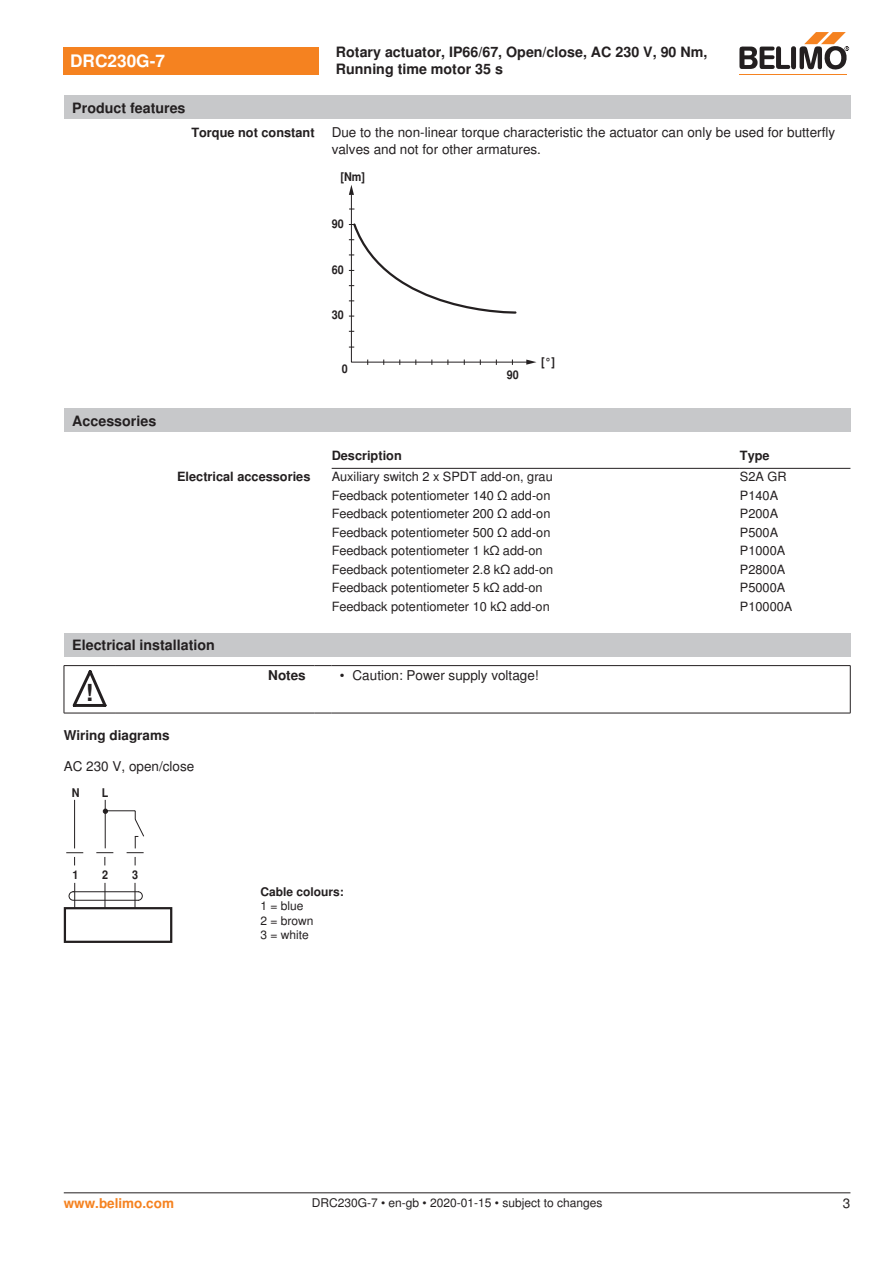
<style>
.page{position:relative;width:893px;height:1263px;background:#fff}
.page>*{position:absolute;margin:0;border:0;box-sizing:border-box;transform-origin:0 0}
.t1{font:700 23.55px "Nimbus Sans BEL";color:#231f20}
.t2{font:700 17.25px "Nimbus Sans BEL";color:#fff}
.t3{font:700 14.25px/17.1px "Nimbus Sans BEL";color:#231f20}
.Bulletpoints{font:13.5px/16.2px "Nimbus Sans BEL";color:#231f20}
.Tabellenkopf_rechtsb{font:700 13.5px "Nimbus Sans BEL";color:#231f20}
.Anschluss_Schema_Bas{font:13.5px "Nimbus Sans BEL";color:#231f20}
.t4{font:700 13.5px "Nimbus Sans BEL";color:#f58220}
.Rechtsbündig_Footer{font:13.5px "Nimbus Sans BEL";color:#231f20}
.Tabellentext_1mm{font:12.75px "Nimbus Sans BEL";color:#231f20}
.Tabellenkopf_rechtsb-2{font:700 12.75px "Nimbus Sans BEL";color:#231f20}
.Rechtsbündig{font:700 12.75px "Nimbus Sans BEL";color:#231f20}
.Tabellenkopf{font:700 12.75px "Nimbus Sans BEL";color:#231f20}
.Footer_EU_center{font:12px "Nimbus Sans BEL";color:#231f20}
.t5{font:700 12px "Nimbus Sans BEL";color:#231f20;scale:.9 1}
.Legende{font:12px/14.4px "Nimbus Sans BEL";color:#231f20}
.Anschluss_Schema_Bas-2{font:700 12px "Nimbus Sans BEL";color:#231f20}
</style>
<div class="page">
<svg style="left:349px;top:185px;width:187px;height:180px"></svg>
<div style="left:64px;top:409px;width:786px;height:23px;background:#c7c8ca"></div>
<hr style="left:332px;top:468px;width:408px;height:1px;background:#231f20">
<hr style="left:740px;top:468px;width:110px;height:1px;background:#231f20">
<div style="left:64px;top:634px;width:786px;height:23px;background:#c7c8ca"></div>
<hr style="left:64px;top:666px;width:1px;height:47px;background:#231f20">
<hr style="left:850px;top:666px;width:1px;height:47px;background:#231f20">
<hr style="left:64px;top:665px;width:51px;height:1px;background:#231f20">
<hr style="left:115px;top:665px;width:199px;height:1px;background:#231f20">
<svg style="left:314px;top:665px;width:17px;height:1px"></svg>
<hr style="left:331px;top:665px;width:519px;height:1px;background:#231f20">
<hr style="left:64px;top:713px;width:51px;height:1px;background:#231f20">
<hr style="left:115px;top:713px;width:199px;height:1px;background:#231f20">
<svg style="left:314px;top:713px;width:17px;height:1px"></svg>
<hr style="left:331px;top:713px;width:519px;height:1px;background:#231f20">
<svg style="left:73px;top:670px;width:34px;height:37px"></svg>
<div style="left:64px;top:907px;width:108px;height:36px;border:2px solid #231f20"></div>
<svg style="left:66px;top:799px;width:79px;height:109px"></svg>
<div style="left:64px;top:47px;width:255px;height:27px;background:#f58220"></div>
<hr style="left:739px;top:74px;width:107px;height:1px;background:#f58220">
<svg style="left:739px;top:32px;width:110px;height:38px"></svg>
<div style="left:64px;top:96px;width:786px;height:23px;background:#c7c8ca"></div>
<hr style="left:64px;top:1192px;width:786px;height:1px;background:#231f20">
<p class="t2" style="left:70px;top:51px;width:96px">DRC230G-7</p>
<p class="t3" style="left:336px;top:44px;width:373px">Rotary actuator, IP66/67, Open/close, AC 230 V, 90 Nm,<br>Running time motor 35 s</p>
<p class="t3" style="left:72px;top:100px;width:115px">Product features</p>
<p class="Rechtsbündig" style="left:191px;top:125px;width:125px">Torque not constant</p>
<p class="Bulletpoints" style="left:332px;top:125px;width:505px">Due to the non-linear torque characteristic the actuator can only be used for butterfly valves and not for other armatures.</p>
<p class="t5" style="left:340px;top:172px;width:29px">[Nm]</p>
<p class="t5" style="left:332px;top:219px;width:15px">90</p>
<p class="t5" style="left:332px;top:265px;width:15px">60</p>
<p class="t3" style="left:72px;top:413px;width:85px">Accessories</p>
<p class="t5" style="left:332px;top:310px;width:15px">30</p>
<p class="t5" style="left:342px;top:364px;width:8px">0</p>
<p class="t5" style="left:507px;top:371px;width:15px">90</p>
<p class="t5" style="left:541px;top:357px;width:17px">[°]</p>
<p class="Tabellenkopf" style="left:332px;top:448px;width:72px">Description</p>
<p class="Tabellenkopf" style="left:740px;top:448px;width:31px">Type</p>
<p class="Tabellenkopf_rechtsb-2" style="left:177px;top:469px;width:135px">Electrical accessories</p>
<p class="Tabellentext_1mm" style="left:332px;top:469px;width:223px">Auxiliary switch 2 x SPDT add-on, grau</p>
<p class="Tabellentext_1mm" style="left:740px;top:469px;width:48px">S2A GR</p>
<p class="Tabellentext_1mm" style="left:332px;top:488px;width:220px">Feedback potentiometer 140 Ω add-on</p>
<p class="Tabellentext_1mm" style="left:740px;top:488px;width:40px">P140A</p>
<p class="Tabellentext_1mm" style="left:332px;top:506px;width:220px">Feedback potentiometer 200 Ω add-on</p>
<p class="Tabellentext_1mm" style="left:740px;top:506px;width:40px">P200A</p>
<p class="Tabellentext_1mm" style="left:332px;top:525px;width:220px">Feedback potentiometer 500 Ω add-on</p>
<p class="Tabellentext_1mm" style="left:740px;top:525px;width:40px">P500A</p>
<p class="Tabellentext_1mm" style="left:332px;top:543px;width:212px">Feedback potentiometer 1 kΩ add-on</p>
<p class="Tabellentext_1mm" style="left:740px;top:543px;width:47px">P1000A</p>
<p class="Tabellentext_1mm" style="left:332px;top:562px;width:223px">Feedback potentiometer 2.8 kΩ add-on</p>
<p class="Tabellentext_1mm" style="left:740px;top:562px;width:47px">P2800A</p>
<p class="Tabellentext_1mm" style="left:332px;top:580px;width:212px">Feedback potentiometer 5 kΩ add-on</p>
<p class="Tabellentext_1mm" style="left:740px;top:580px;width:47px">P5000A</p>
<p class="Tabellentext_1mm" style="left:332px;top:599px;width:220px">Feedback potentiometer 10 kΩ add-on</p>
<p class="Tabellentext_1mm" style="left:740px;top:599px;width:54px">P10000A</p>
<p class="t3" style="left:72px;top:637px;width:144px">Electrical installation</p>
<p class="t1" style="left:86px;top:678px;width:9px">!</p>
<p class="Tabellenkopf_rechtsb" style="left:268px;top:667px;width:39px">Notes</p>
<p class="Bulletpoints" style="left:340px;top:667px;width:200px">• Caution: Power supply voltage!</p>
<p class="Tabellenkopf_rechtsb" style="left:64px;top:727px;width:107px">Wiring diagrams</p>
<p class="Anschluss_Schema_Bas" style="left:64px;top:758px;width:132px">AC 230 V, open/close</p>
<p class="t5" style="left:72px;top:788px;width:10px">N</p>
<p class="t5" style="left:102px;top:788px;width:9px">L</p>
<p class="t5" style="left:72px;top:870px;width:8px">1</p>
<p class="t5" style="left:102px;top:870px;width:8px">2</p>
<p class="t5" style="left:132px;top:870px;width:8px">3</p>
<p class="Anschluss_Schema_Bas-2" style="left:260px;top:884px;width:85px">Cable colours:</p>
<p class="Legende" style="left:260px;top:899px;width:55px">1 = blue<br>2 = brown<br>3 = white</p>
<p class="t4" style="left:64px;top:1195px;width:112px">www.belimo.com</p>
<p class="Footer_EU_center" style="left:312px;top:1196px;width:292px">DRC230G-7 • en-gb • 2020-01-15 • subject to changes</p>
<p class="Rechtsbündig_Footer" style="left:843px;top:1195px;width:9px">3</p>
</div>
